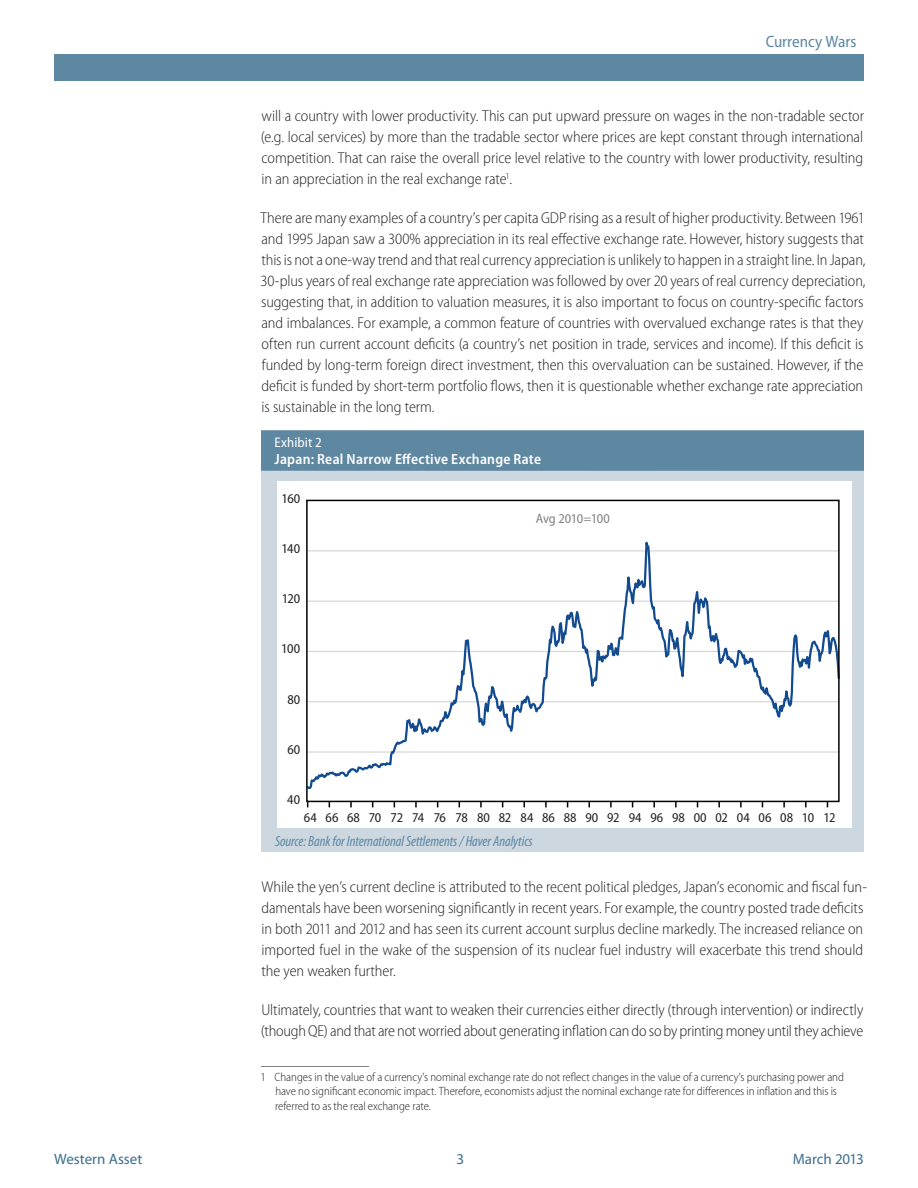
<style>
.page{position:relative;width:918px;height:1188px;background:#fff}
.page>*{position:absolute;margin:0;border:0;box-sizing:border-box;transform-origin:0 0}
.t1{font:semi-condensed 16.5px "Myriad Pro";letter-spacing:-.005em;color:#5e87a2}
.Body_Text{font:300 semi-condensed 15.75px/21px "Myriad Pro";letter-spacing:-.005em;color:#231f20}
.t2{font:15px "Myriad Pro";color:#3b6e8f}
.t3{font:italic condensed 14.85px "Myriad Pro";letter-spacing:-.005em;color:#5e87a2}
.t4{font:600 semi-condensed 14.85px "Myriad Pro";letter-spacing:.015em;color:#fff}
.t5{font:semi-condensed 13.95px "Myriad Pro";letter-spacing:.01em;color:#fff}
.t6{font:semi-condensed 13.5px "Myriad Pro";color:#231f20}
.t7{font:semi-condensed 13.5px "Myriad Pro";letter-spacing:-.02em;color:#808182}
.Footnote_Text{font:300 semi-condensed 12px/14.4px "Myriad Pro";letter-spacing:-.005em;color:#231f20}
</style>
<div class="page">
<div style="left:54px;top:54px;width:810px;height:27px;background:#5e87a2"></div>
<hr style="left:261px;top:1066px;width:108px;height:1px;background:#808182">
<div style="left:261px;top:430px;width:603px;height:422px;background:#ccd7e0"></div>
<div style="left:261px;top:430px;width:603px;height:41px;background:#5e87a2"></div>
<div style="left:277px;top:482px;width:575px;height:346px;background:#fff"></div>
<svg style="left:309px;top:541px;width:528px;height:249px"></svg>
<div style="left:306px;top:500px;width:534px;height:302px;border:2px solid #010203"></div>
<p class="t1" style="left:766px;top:32px;width:92px">Currency Wars</p>
<p class="Body_Text" style="left:261px;top:106px;width:605px;text-align:justify">will a country with lower productivity. This can put upward pressure on wages in the non-tradable sector (e.g. local services) by more than the tradable sector where prices are kept constant through international competition. That can raise the overall price level relative to the country with lower productivity, resulting in an appreciation in the real exchange rate<sup>1</sup>.</p>
<p class="Body_Text" style="left:260px;top:208px;width:607px">There are many examples of a country’s per capita GDP rising as a result of higher productivity. Between 1961 and 1995 Japan saw a 300% appreciation in its real effective exchange rate. However, history suggests that this is not a one-way trend and that real currency appreciation is unlikely to happen in a straight line. In Japan, 30-plus years of real exchange rate appreciation was followed by over 20 years of real currency depreciation, suggesting that, in addition to valuation measures, it is also important to focus on country-specific factors and imbalances. For example, a common feature of countries with overvalued exchange rates is that they often run current account deficits (a country’s net position in trade, services and income). If this deficit is funded by long-term foreign direct investment, then this overvaluation can be sustained. However, if the deficit is funded by short-term portfolio flows, then it is questionable whether exchange rate appreciation is sustainable in the long term.</p>
<p class="t5" style="left:274px;top:435px;width:49px">Exhibit 2</p>
<p class="t4" style="left:274px;top:451px;width:268px">Japan: Real Narrow Effective Exchange Rate</p>
<p class="t6" style="left:281px;top:491px;width:20px">160</p>
<p class="t6" style="left:281px;top:541px;width:20px">140</p>
<p class="t6" style="left:282px;top:591px;width:20px">120</p>
<p class="t6" style="left:281px;top:642px;width:21px">100</p>
<p class="t6" style="left:287px;top:692px;width:14px">80</p>
<p class="t6" style="left:287px;top:742px;width:15px">60</p>
<p class="t6" style="left:287px;top:792px;width:15px">40</p>
<p class="t7" style="left:536px;top:511px;width:76px">Avg 2010=100</p>
<p class="t6" style="left:304px;top:811px;width:533px">64 66 68 70 72 74 76 78 80 82 84 86 88 90 92 94 96 98 00 02 04 06 08 10 12</p>
<p class="t3" style="left:275px;top:833px;width:259px">Source: Bank for International Settlements / Haver Analytics</p>
<p class="Body_Text" style="left:261px;top:877px;width:607px">While the yen’s current decline is attributed to the recent political pledges, Japan’s economic and fiscal fun&shy;damentals have been worsening significantly in recent years. For example, the country posted trade deficits in both 2011 and 2012 and has seen its current account surplus decline markedly. The increased reliance on imported fuel in the wake of the suspension of its nuclear fuel industry will exacerbate this trend should the yen weaken further.</p>
<p class="Body_Text" style="left:261px;top:1000px;width:604px">Ultimately, countries that want to weaken their currencies either directly (through intervention) or indirectly (though QE) and that are not worried about generating inflation can do so by printing money until they achieve</p>
<p class="Footnote_Text" style="left:275px;top:1070px;width:570px;text-indent:-15px">1 Changes in the value of a currency’s nominal exchange rate do not reflect changes in the value of a currency’s purchasing power and have no significant economic impact. Therefore, economists adjust the nominal exchange rate for differences in inflation and this is referred to as the real exchange rate.</p>
<p class="t2" style="left:54px;top:1150px;width:90px">Western Asset</p>
<p class="t2" style="left:793px;top:1150px;width:73px">March 2013</p>
<p class="t2" style="left:457px;top:1150px;width:9px">3</p>
</div>
